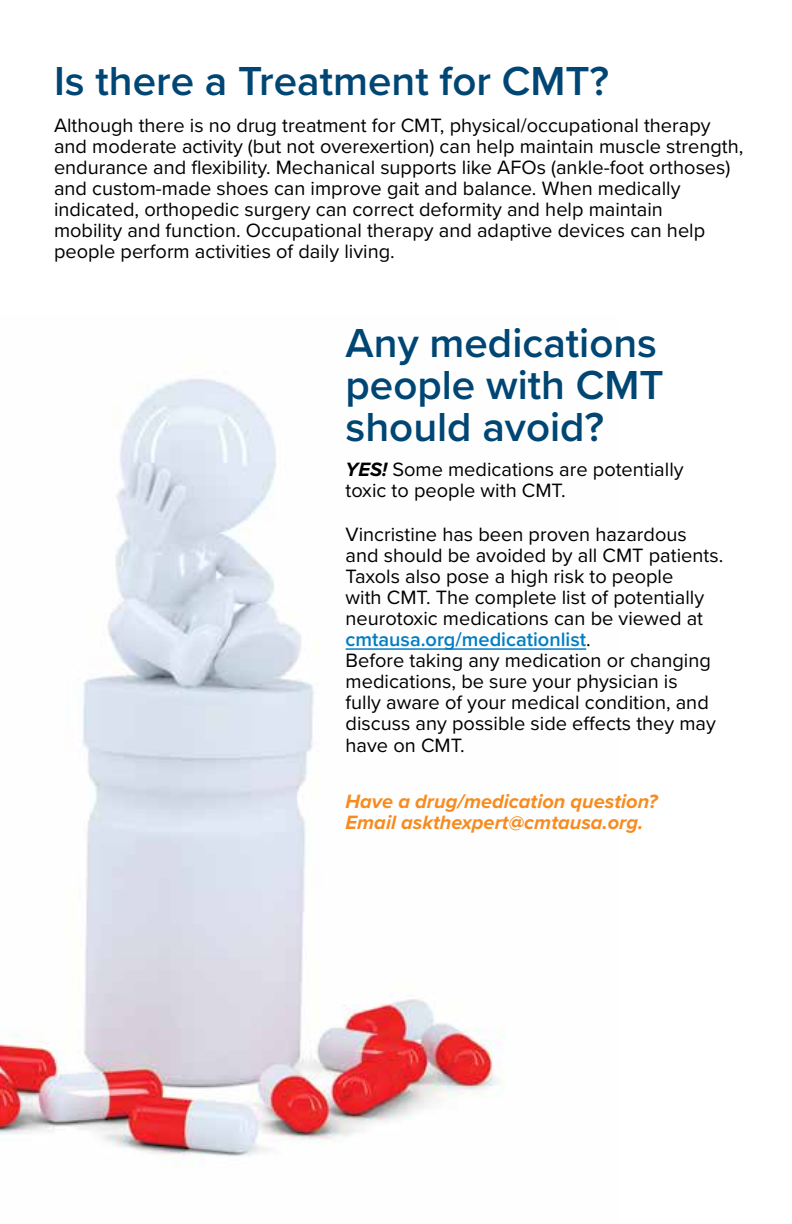
<style>
.page{position:relative;width:792px;height:1224px;background:#fff}
.page>*{position:absolute;margin:0;border:0;box-sizing:border-box;transform-origin:0 0}
.t1{font:600 42px/42px "Proxima Nova";color:#004674}
.t2{font:20px/21px "Proxima Nova";color:#000}
.t3{font:italic 700 20px/21px "Proxima Nova";color:#f78b1f}
.s1{font-weight:700;font-style:italic}
.s2{font-weight:600;color:#007dc5}
</style>
<div class="page">
<img style="left:0;top:379px;width:587px;height:787px">
<hr style="left:346px;top:648px;width:240px;height:2px;background:#007dc5">
<h1 class="t1" style="left:54px;top:62px;width:557px">Is there a Treatment for CMT?</h1>
<p class="t2" style="left:54px;top:115px;width:691px">Although there is no drug treatment for CMT, physical/occupational therapy and moderate activity (but not overexertion) can help maintain muscle strength, endurance and flexibility. Mechanical supports like AFOs (ankle-foot orthoses) and custom-made shoes can improve gait and balance. When medically indicated, orthopedic surgery can correct deformity and help maintain<br>mobility and function. Occupational therapy and adaptive devices can help people perform activities of daily living.</p>
<h1 class="t1" style="left:346px;top:325px;width:320px">Any medications people with CMT should avoid?</h1>
<p class="t2" style="left:346px;top:460px;width:340px"><span class="s1">YES!</span> Some medications are potentially toxic to people with CMT.</p>
<p class="t2" style="left:346px;top:525px;width:379px">Vincristine has been proven hazardous and should be avoided by all CMT patients.<br>Taxols also pose a high risk to people<br>with CMT. The complete list of potentially neurotoxic medications can be viewed at <span class="s2">cmtausa.org/medicationlist</span>.<br>Before taking any medication or changing medications, be sure your physician is<br>fully aware of your medical condition, and discuss any possible side effects they may have on CMT.</p>
<p class="t3" style="left:346px;top:792px;width:313px">Have a drug/medication question?<br>Email askthexpert@cmtausa.org.</p>
</div>
